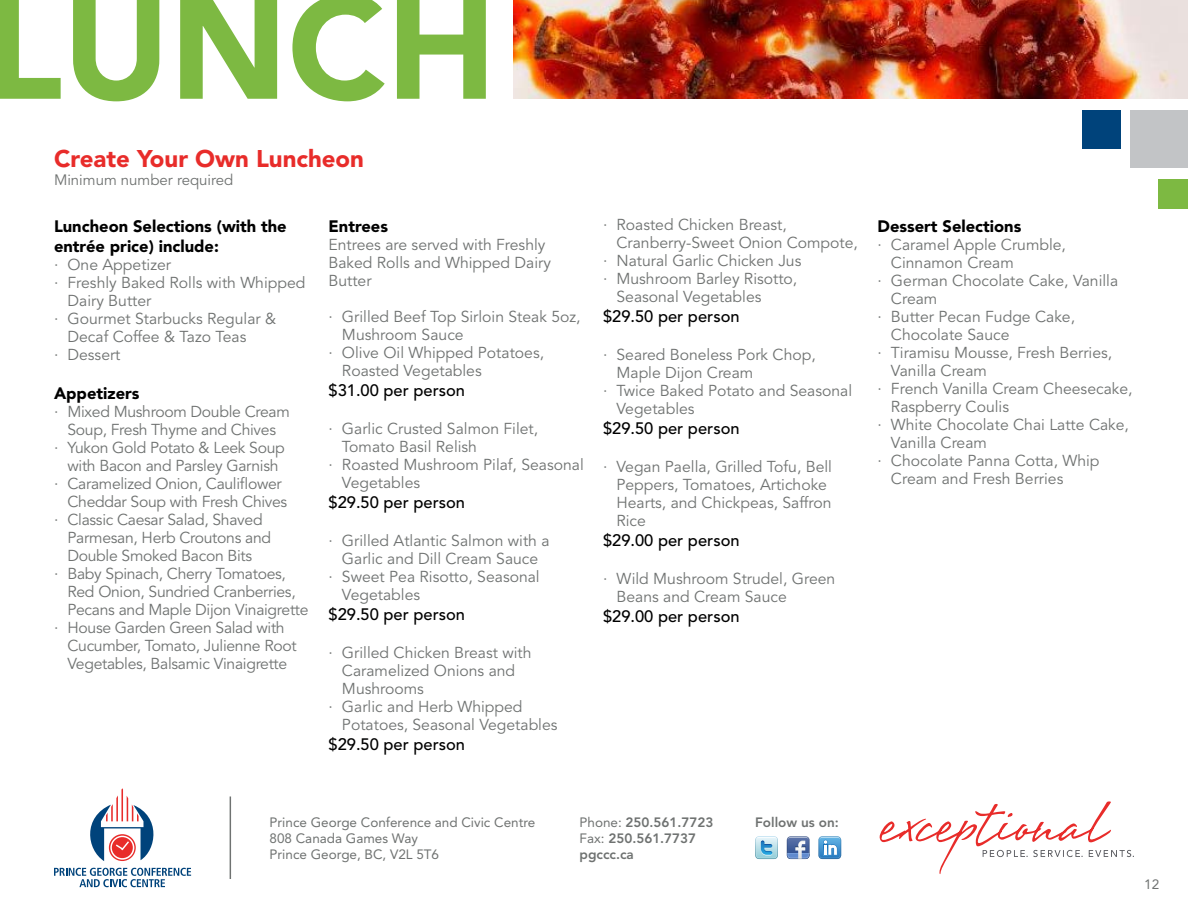
<style>
.page{position:relative;width:1188px;height:918px;background:#fff}
.page>*{position:absolute;margin:0;border:0;box-sizing:border-box;transform-origin:0 0}
.t1{font:900 144.45px "Avenir LT Std";color:#7db942}
.t2{font:900 24px "Avenir LT Std";color:#e82c2a}
.t3{font:500 16.5px "Avenir LT Std";color:#000}
.t4{font:900 16.5px/19.8px "Avenir LT Std";color:#000}
.t5{font:15.75px/18px "Avenir LT Std";color:#6f7271}
.t6{font:15.75px "Avenir LT Std";letter-spacing:-.02em;color:#6f7271}
.t7{font:15px "Avenir LT Std";color:#6f7271}
.t8{font:13.5px/16.2px "Avenir LT Std";color:#6f7271}
.t9{font:800 13.5px/16.2px "Avenir LT Std";color:#6f7271}
.s1{font-weight:400}
</style>
<div class="page">
<svg style="left:90px;top:788px;width:64px;height:73px"></svg>
<svg style="left:54px;top:868px;width:137px;height:19px"></svg>
<hr style="left:230px;top:796px;width:1px;height:83px;background:#6f7271">
<svg style="left:787px;top:836px;width:23px;height:23px"></svg>
<svg style="left:818px;top:836px;width:23px;height:23px"></svg>
<svg style="left:755px;top:836px;width:23px;height:23px"></svg>
<svg style="left:880px;top:801px;width:254px;height:73px"></svg>
<div style="left:1131px;top:110px;width:57px;height:57px;background:#c2c4c6"></div>
<div style="left:1082px;top:110px;width:39px;height:39px;background:#00437b"></div>
<div style="left:1158px;top:179px;width:30px;height:29px;background:#7db942"></div>
<img style="left:513px;top:0;width:675px;height:99px">
<h1 class="t1" style="left:-15px;top:-39px;width:513px">LUNCH</h1>
<h2 class="t2" style="left:54px;top:144px;width:312px">Create Your Own Luncheon</h2>
<p class="t7" style="left:54px;top:171px;width:181px">Minimum number required</p>
<p class="t4" style="left:54px;top:216px;width:234px">Luncheon Selections (with the entrée price) include:</p>
<p class="t5" style="left:54px;top:256px;width:119px">· One Appetizer</p>
<p class="t5" style="left:54px;top:274px;width:253px">· Freshly Baked Rolls with Whipped</p>
<p class="t5" style="left:67px;top:292px;width:85px">Dairy Butter</p>
<p class="t5" style="left:54px;top:310px;width:224px">· Gourmet Starbucks Regular &amp;</p>
<p class="t5" style="left:67px;top:328px;width:180px">Decaf Coffee &amp; Tazo Teas</p>
<p class="t5" style="left:54px;top:346px;width:68px">· Dessert</p>
<p class="t4" style="left:54px;top:384px;width:87px">Appetizers</p>
<p class="t6" style="left:54px;top:403px;width:237px">· Mixed Mushroom Double Cream</p>
<p class="t6" style="left:67px;top:421px;width:210px">Soup, Fresh Thyme and Chives</p>
<p class="t6" style="left:54px;top:439px;width:232px">· Yukon Gold Potato &amp; Leek Soup</p>
<p class="t6" style="left:67px;top:457px;width:213px">with Bacon and Parsley Garnish</p>
<p class="t6" style="left:54px;top:475px;width:229px">· Caramelized Onion, Cauliflower</p>
<p class="t6" style="left:67px;top:493px;width:221px">Cheddar Soup with Fresh Chives</p>
<p class="t6" style="left:54px;top:511px;width:210px">· Classic Caesar Salad, Shaved</p>
<p class="t6" style="left:67px;top:529px;width:205px">Parmesan, Herb Croutons and</p>
<p class="t6" style="left:67px;top:547px;width:186px">Double Smoked Bacon Bits</p>
<p class="t6" style="left:54px;top:565px;width:233px">· Baby Spinach, Cherry Tomatoes,</p>
<p class="t6" style="left:67px;top:583px;width:230px">Red Onion, Sundried Cranberries,</p>
<p class="t6" style="left:67px;top:601px;width:243px">Pecans and Maple Dijon Vinaigrette</p>
<p class="t6" style="left:54px;top:619px;width:232px">· House Garden Green Salad with</p>
<p class="t6" style="left:67px;top:637px;width:231px">Cucumber, Tomato, Julienne Root</p>
<p class="t6" style="left:67px;top:655px;width:221px">Vegetables, Balsamic Vinaigrette</p>
<p class="t4" style="left:328px;top:216px;width:61px">Entrees</p>
<p class="t5" style="left:328px;top:236px;width:224px">Entrees are served with Freshly<br>Baked Rolls and Whipped Dairy<br>Butter</p>
<p class="t5" style="left:328px;top:308px;width:254px">· Grilled Beef Top Sirloin Steak 5oz,</p>
<p class="t5" style="left:342px;top:326px;width:123px">Mushroom Sauce</p>
<p class="t5" style="left:328px;top:344px;width:217px">· Olive Oil Whipped Potatoes,</p>
<p class="t5" style="left:342px;top:362px;width:141px">Roasted Vegetables</p>
<p class="t3" style="left:328px;top:380px;width:138px">$31.00 per person</p>
<p class="t5" style="left:328px;top:420px;width:211px">· Garlic Crusted Salmon Filet,</p>
<p class="t5" style="left:342px;top:438px;width:137px">Tomato Basil Relish</p>
<p class="t5" style="left:328px;top:456px;width:257px">· Roasted Mushroom Pilaf, Seasonal</p>
<p class="t5" style="left:342px;top:474px;width:80px">Vegetables</p>
<p class="t3" style="left:328px;top:492px;width:138px">$29.50 per person</p>
<p class="t5" style="left:328px;top:532px;width:223px">· Grilled Atlantic Salmon with a</p>
<p class="t5" style="left:342px;top:550px;width:198px">Garlic and Dill Cream Sauce</p>
<p class="t5" style="left:328px;top:568px;width:213px">· Sweet Pea Risotto, Seasonal</p>
<p class="t5" style="left:342px;top:586px;width:80px">Vegetables</p>
<p class="t3" style="left:328px;top:604px;width:138px">$29.50 per person</p>
<p class="t5" style="left:328px;top:644px;width:205px">· Grilled Chicken Breast with</p>
<p class="t5" style="left:342px;top:662px;width:175px">Caramelized Onions and</p>
<p class="t5" style="left:342px;top:680px;width:83px">Mushrooms</p>
<p class="t5" style="left:328px;top:698px;width:196px">· Garlic and Herb Whipped</p>
<p class="t5" style="left:342px;top:716px;width:217px">Potatoes, Seasonal Vegetables</p>
<p class="t3" style="left:328px;top:735px;width:138px">$29.50 per person</p>
<p class="t5" style="left:603px;top:216px;width:185px">· Roasted Chicken Breast,</p>
<p class="t5" style="left:616px;top:234px;width:243px">Cranberry-Sweet Onion Compote,</p>
<p class="t5" style="left:603px;top:252px;width:200px">· Natural Garlic Chicken Jus</p>
<p class="t5" style="left:603px;top:270px;width:196px">· Mushroom Barley Risotto,</p>
<p class="t5" style="left:616px;top:288px;width:146px">Seasonal Vegetables</p>
<p class="t3" style="left:603px;top:307px;width:138px">$29.50 per person</p>
<p class="t5" style="left:603px;top:346px;width:214px">· Seared Boneless Pork Chop,</p>
<p class="t5" style="left:616px;top:364px;width:138px">Maple Dijon Cream</p>
<p class="t5" style="left:603px;top:382px;width:251px">· Twice Baked Potato and Seasonal</p>
<p class="t5" style="left:616px;top:400px;width:80px">Vegetables</p>
<p class="t3" style="left:603px;top:419px;width:138px">$29.50 per person</p>
<p class="t5" style="left:616px;top:458px;width:217px;text-indent:-13px">· Vegan Paella, Grilled Tofu, Bell<br>Peppers, Tomatoes, Artichoke<br>Hearts, and Chickpeas, Saffron<br>Rice</p>
<p class="t3" style="left:603px;top:531px;width:138px">$29.00 per person</p>
<p class="t5" style="left:616px;top:570px;width:220px;text-indent:-13px">· Wild Mushroom Strudel, Green<br>Beans and Cream Sauce</p>
<p class="t3" style="left:603px;top:607px;width:138px">$29.00 per person</p>
<p class="t4" style="left:877px;top:216px;width:145px">Dessert Selections</p>
<p class="t5" style="left:878px;top:236px;width:190px">· Caramel Apple Crumble,</p>
<p class="t5" style="left:891px;top:254px;width:124px">Cinnamon Cream</p>
<p class="t5" style="left:878px;top:272px;width:242px">· German Chocolate Cake, Vanilla</p>
<p class="t5" style="left:891px;top:290px;width:48px">Cream</p>
<p class="t5" style="left:878px;top:308px;width:199px">· Butter Pecan Fudge Cake,</p>
<p class="t5" style="left:891px;top:326px;width:120px">Chocolate Sauce</p>
<p class="t5" style="left:878px;top:344px;width:236px">· Tiramisu Mousse, Fresh Berries,</p>
<p class="t5" style="left:891px;top:362px;width:97px">Vanilla Cream</p>
<p class="t5" style="left:878px;top:380px;width:257px">· French Vanilla Cream Cheesecake,</p>
<p class="t5" style="left:891px;top:398px;width:120px">Raspberry Coulis</p>
<p class="t5" style="left:878px;top:416px;width:253px">· White Chocolate Chai Latte Cake,</p>
<p class="t5" style="left:891px;top:434px;width:97px">Vanilla Cream</p>
<p class="t5" style="left:878px;top:452px;width:224px">· Chocolate Panna Cotta, Whip</p>
<p class="t5" style="left:891px;top:470px;width:174px">Cream and Fresh Berries</p>
<p class="t8" style="left:270px;top:814px;width:267px">Prince George Conference and Civic Centre<br>808 Canada Games Way<br>Prince George, BC, V2L 5T6</p>
<p class="t9" style="left:580px;top:814px;width:135px"><span class="s1">Phone:</span> 250.561.7723<br><span class="s1">Fax:</span> 250.561.7737 pgccc.ca</p>
<p class="t9" style="left:755px;top:814px;width:85px">Follow us on:</p>
<p class="t8" style="left:1144px;top:877px;width:17px">12</p>
</div>
